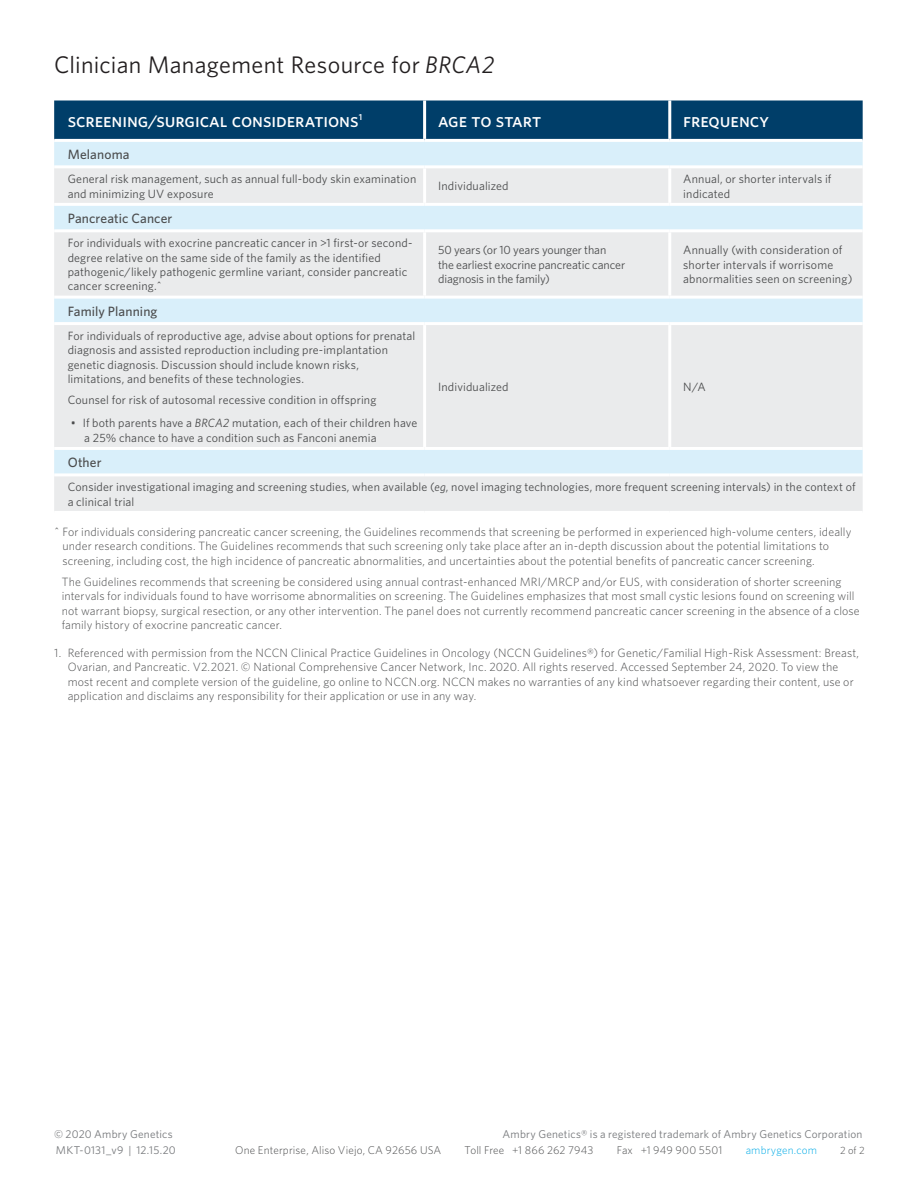
<style>
.page{position:relative;width:918px;height:1188px;background:#fff}
.page>*{position:absolute;margin:0;border:0;box-sizing:border-box;transform-origin:0 0}
.Titles{font:24px "Whitney";letter-spacing:.01em;color:#231f20}
.Black_all_caps_subhe{font:19.5px "Whitney Medium SC";letter-spacing:-.005em;color:#fff}
.Body_Copy{font:500 13.5px "Whitney";letter-spacing:.01em;color:#4b4c4d}
.Text-bullets{font:300 12px/14.4px "Whitney";letter-spacing:.01em;color:#4b4c4d}
.Body_Copy-2{font:12px/14.4px "Whitney";letter-spacing:.01em;color:#4b4c4d}
.t1{font:11.25px "Whitney";letter-spacing:.02em;color:#76787b}
.t2{font:300 11.25px "Whitney";letter-spacing:.01em;color:#4b4c4d}
.t3{font:300 11.25px "Whitney";letter-spacing:.015em;color:#00abe7}
.t4{font:300 10.5px "Whitney";color:#4b4c4d}
.s1{font-style:italic}
</style>
<div class="page">
<div style="left:54px;top:100px;width:809px;height:39px;background:#003e69"></div>
<div style="left:54px;top:142px;width:809px;height:23px;background:#d9effa"></div>
<svg style="left:54px;top:168px;width:809px;height:343px;background:#e6ebef"></svg>
<hr style="left:423px;top:168px;width:3px;height:35px;background:#fff">
<hr style="left:423px;top:232px;width:3px;height:64px;background:#fff">
<hr style="left:423px;top:325px;width:3px;height:122px;background:#fff">
<hr style="left:668px;top:168px;width:3px;height:35px;background:#fff">
<hr style="left:668px;top:232px;width:3px;height:64px;background:#fff">
<hr style="left:668px;top:325px;width:3px;height:122px;background:#fff">
<hr style="left:54px;top:296px;width:371px;height:3px;background:#fff">
<hr style="left:54px;top:447px;width:371px;height:3px;background:#fff">
<hr style="left:425px;top:296px;width:245px;height:3px;background:#fff">
<hr style="left:425px;top:447px;width:245px;height:3px;background:#fff">
<hr style="left:670px;top:296px;width:193px;height:3px;background:#fff">
<hr style="left:670px;top:447px;width:193px;height:3px;background:#fff">
<hr style="left:54px;top:203px;width:371px;height:3px;background:#fff">
<hr style="left:425px;top:203px;width:245px;height:3px;background:#fff">
<hr style="left:670px;top:203px;width:193px;height:3px;background:#fff">
<hr style="left:54px;top:229px;width:371px;height:3px;background:#fff">
<hr style="left:425px;top:229px;width:245px;height:3px;background:#fff">
<hr style="left:670px;top:229px;width:193px;height:3px;background:#fff">
<hr style="left:54px;top:322px;width:371px;height:3px;background:#fff">
<hr style="left:425px;top:322px;width:245px;height:3px;background:#fff">
<hr style="left:670px;top:322px;width:193px;height:3px;background:#fff">
<hr style="left:54px;top:473px;width:371px;height:3px;background:#fff">
<hr style="left:425px;top:473px;width:245px;height:3px;background:#fff">
<hr style="left:670px;top:473px;width:193px;height:3px;background:#fff">
<hr style="left:423px;top:100px;width:3px;height:39px;background:#fff">
<hr style="left:668px;top:100px;width:3px;height:39px;background:#fff">
<p class="Titles" style="left:54px;top:49px;width:442px">Clinician Management Resource for <span class="s1">BRCA2</span></p>
<p class="Black_all_caps_subhe" style="left:68px;top:108px;width:296px">screening/surgical considerations<sup>1</sup></p>
<p class="Black_all_caps_subhe" style="left:438px;top:108px;width:104px">age to start</p>
<p class="Black_all_caps_subhe" style="left:683px;top:108px;width:87px">frequency</p>
<p class="Body_Copy" style="left:68px;top:145px;width:63px">Melanoma</p>
<p class="Body_Copy-2" style="left:68px;top:172px;width:350px">General risk management, such as annual full-body skin examination and minimizing UV exposure</p>
<p class="Body_Copy-2" style="left:438px;top:179px;width:72px">Individualized</p>
<p class="Body_Copy-2" style="left:683px;top:172px;width:150px">Annual, or shorter intervals if indicated</p>
<p class="Body_Copy" style="left:68px;top:209px;width:106px">Pancreatic Cancer</p>
<p class="Body_Copy-2" style="left:68px;top:236px;width:346px">For individuals with exocrine pancreatic cancer in &gt;1 first-or second&shy;degree relative on the same side of the family as the identified pathogenic/likely pathogenic germline variant, consider pancreatic cancer screening.^</p>
<p class="Body_Copy-2" style="left:438px;top:243px;width:189px">50 years (or 10 years younger than the earliest exocrine pancreatic cancer diagnosis in the family)</p>
<p class="Body_Copy-2" style="left:683px;top:243px;width:171px">Annually (with consideration of shorter intervals if worrisome abnormalities seen on screening)</p>
<p class="Body_Copy" style="left:68px;top:302px;width:91px">Family Planning</p>
<p class="Body_Copy-2" style="left:68px;top:328px;width:349px">For individuals of reproductive age, advise about options for prenatal diagnosis and assisted reproduction including pre-implantation genetic diagnosis. Discussion should include known risks, limitations, and benefits of these technologies.</p>
<p class="Body_Copy-2" style="left:68px;top:393px;width:310px">Counsel for risk of autosomal recessive condition in offspring</p>
<p class="Body_Copy-2" style="left:84px;top:416px;width:335px;text-indent:-14px">• If both parents have a <span class="s1">BRCA2</span> mutation, each of their children have a 25% chance to have a condition such as Fanconi anemia</p>
<p class="Body_Copy-2" style="left:438px;top:379px;width:72px">Individualized</p>
<p class="Body_Copy-2" style="left:683px;top:379px;width:24px">N/A</p>
<p class="Body_Copy" style="left:68px;top:453px;width:36px">Other</p>
<p class="Body_Copy-2" style="left:68px;top:480px;width:790px">Consider investigational imaging and screening studies, when available (<span class="s1">eg</span>, novel imaging technologies, more frequent screening intervals) in the context of a clinical trial</p>
<p class="Text-bullets" style="left:62px;top:524px;width:791px;text-indent:-8px">^ For individuals considering pancreatic cancer screening, the Guidelines recommends that screening be performed in experienced high-volume centers, ideally under research conditions. The Guidelines recommends that such screening only take place after an in-depth discussion about the potential limitations to screening, including cost, the high incidence of pancreatic abnormalities, and uncertainties about the potential benefits of pancreatic cancer screening.</p>
<p class="Text-bullets" style="left:62px;top:574px;width:800px">The Guidelines recommends that screening be considered using annual contrast-enhanced MRI/MRCP and/or EUS, with consideration of shorter screening intervals for individuals found to have worrisome abnormalities on screening. The Guidelines emphasizes that most small cystic lesions found on screening will not warrant biopsy, surgical resection, or any other intervention. The panel does not currently recommend pancreatic cancer screening in the absence of a close family history of exocrine pancreatic cancer.</p>
<p class="Text-bullets" style="left:68px;top:645px;width:793px;text-indent:-14px">1. Referenced with permission from the NCCN Clinical Practice Guidelines in Oncology (NCCN Guidelines®️) for Genetic/Familial High-Risk Assessment: Breast, Ovarian, and Pancreatic. V2.2021. ©️ National Comprehensive Cancer Network, Inc. 2020. All rights reserved. Accessed September 24, 2020. To view the most recent and complete version of the guideline, go online to NCCN.org. NCCN makes no warranties of any kind whatsoever regarding their content, use or application and disclaims any responsibility for their application or use in any way.</p>
<p class="t1" style="left:54px;top:1127px;width:120px">© 2020 Ambry Genetics</p>
<p class="t1" style="left:503px;top:1127px;width:361px">Ambry Genetics® is a registered trademark of Ambry Genetics Corporation</p>
<p class="t1" style="left:56px;top:1143px;width:121px">MKT-0131_v9 | 12.15.20</p>
<p class="t2" style="left:235px;top:1143px;width:208px">One Enterprise, Aliso Viejo, CA 92656 USA</p>
<p class="t2" style="left:465px;top:1143px;width:130px">Toll Free +1 866 262 7943</p>
<p class="t2" style="left:617px;top:1143px;width:107px">Fax +1 949 900 5501</p>
<p class="t3" style="left:746px;top:1143px;width:73px">ambrygen.com</p>
<p class="t4" style="left:840px;top:1143px;width:26px">2 of 2</p>
</div>
